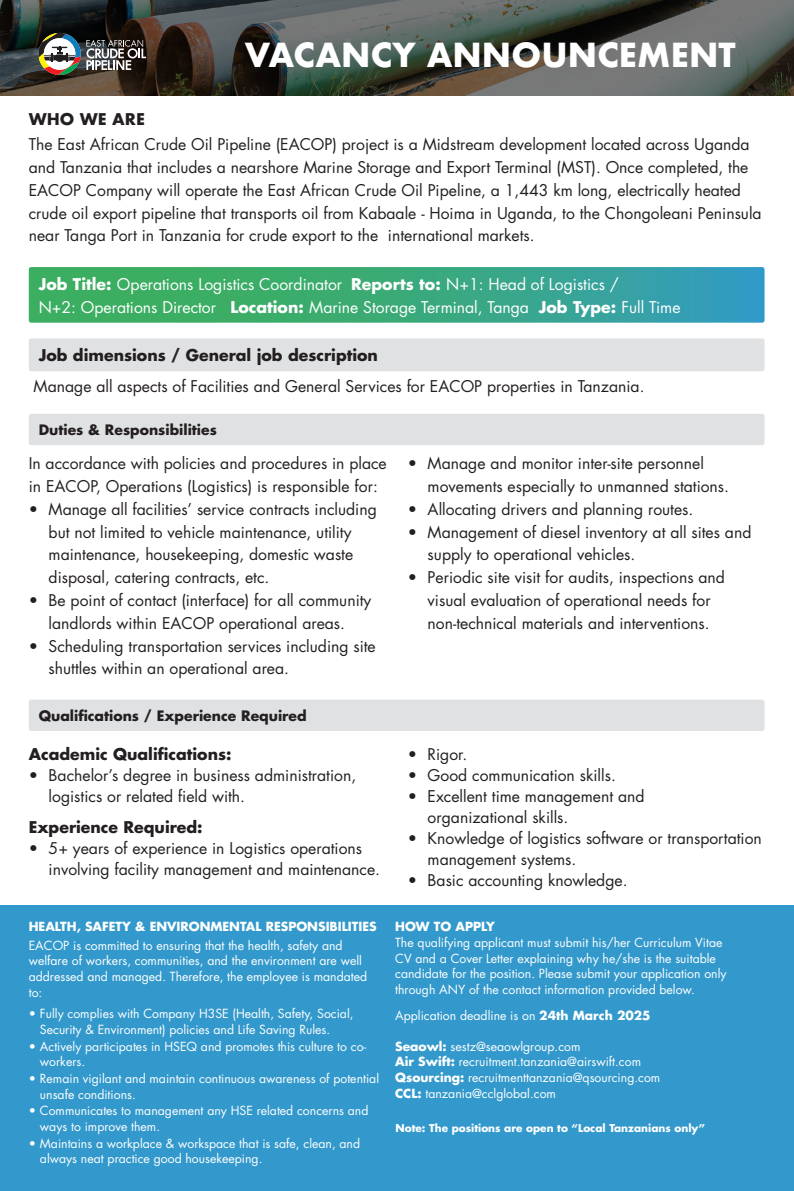
<style>
.page{position:relative;width:794px;height:1191px;background:#fff}
.page>*{position:absolute;margin:0;border:0;box-sizing:border-box;transform-origin:0 0}
.t1{font:700 32.2px "Futura";color:#fff}
.BODY{font:15.75px/22.8px "Futura Std";color:#231f20}
.t2{font:15.75px/22.8px "Futura Std";color:#fff}
.BULLETS{font:15.75px/22.8px "Futura Std";color:#231f20}
.BODY-2{font:700 15.75px "Futura Std";color:#231f20}
.SUBH{font:700 15.75px "Futura Std";color:#231f20}
.BODY-3{font:700 15.75px "Futura";color:#231f20}
.SUBH-2{font:700 14px "Futura Std";color:#231f20}
.BULLETS-2{font:12.25px/15.8px "Futura Std";color:#fff}
.body{font:12.25px/15.8px "Futura Std";color:#fff}
.BULLETS-3{font:700 12.25px "Futura Std";color:#fff}
.body-2{font:700 10.5px "Futura Std";color:#fff}
.s1{font-weight:700}
</style>
<div class="page">
<svg style="left:0;top:0;width:794px;height:95px;background:#4a4d48"></svg>
<svg style="left:38px;top:33px;width:108px;height:42px"></svg>
<svg style="left:29px;top:267px;width:735px;height:56px;background:#3aa882"></svg>
<div style="left:29px;top:338px;width:735px;height:33px;background:#e0e1e3;border-radius:2px"></div>
<div style="left:29px;top:414px;width:735px;height:31px;background:#e0e1e3;border-radius:2px"></div>
<div style="left:29px;top:699px;width:735px;height:32px;background:#e0e1e3;border-radius:2px"></div>
<div style="left:0;top:905px;width:794px;height:286px;background:#39c"></div>
<p class="t1" style="left:245px;top:32px;width:492px">VACANCY ANNOUNCEMENT</p>
<p class="BODY-3" style="left:29px;top:107px;width:118px">WHO WE ARE</p>
<p class="BODY" style="left:29px;top:133px;width:734px">The East African Crude Oil Pipeline (EACOP) project is a Midstream development located across Uganda and Tanzania that includes a nearshore Marine Storage and Export Terminal (MST). Once completed, the EACOP Company will operate the East African Crude Oil Pipeline, a 1,443 km long, electrically heated crude oil export pipeline that transports oil from Kabaale - Hoima in Uganda, to the Chongoleani Peninsula near Tanga Port in Tanzania for crude export to the international markets.</p>
<p class="t2" style="left:39px;top:273px;width:643px"><span class="s1">Job Title:</span> Operations Logistics Coordinator <span class="s1">Reports to:</span> N+1: Head of Logistics /<br>N+2: Operations Director <span class="s1">Location:</span> Marine Storage Terminal, Tanga <span class="s1">Job Type:</span> Full Time</p>
<p class="SUBH" style="left:39px;top:345px;width:341px">Job dimensions / General job description</p>
<p class="BODY" style="left:34px;top:375px;width:612px">Manage all aspects of Facilities and General Services for EACOP properties in Tanzania.</p>
<p class="SUBH-2" style="left:39px;top:421px;width:180px">Duties &amp; Responsibilities</p>
<p class="BULLETS" style="left:29px;top:452px;width:359px">In accordance with policies and procedures in place in EACOP, Operations (Logistics) is responsible for:</p>
<p class="BODY" style="left:49px;top:498px;width:330px;text-indent:-20px">• Manage all facilities’ service contracts including but not limited to vehicle maintenance, utility maintenance, housekeeping, domestic waste disposal, catering contracts, etc.</p>
<p class="BODY" style="left:29px;top:589px;width:344px;text-align:center">• Be point of contact (interface) for all community landlords within EACOP operational areas.</p>
<p class="BODY" style="left:49px;top:634px;width:329px;text-indent:-20px">• Scheduling transportation services including site shuttles within an operational area.</p>
<p class="SUBH-2" style="left:39px;top:706px;width:269px">Qualifications / Experience Required</p>
<p class="BODY-2" style="left:29px;top:744px;width:204px">Academic Qualifications:</p>
<p class="BODY" style="left:49px;top:765px;width:309px;line-height:21px;text-indent:-20px">• Bachelor’s degree in business administration, logistics or related field with.</p>
<p class="BODY-2" style="left:29px;top:817px;width:175px">Experience Required:</p>
<p class="BODY" style="left:49px;top:838px;width:333px;line-height:21px;text-indent:-20px">• 5+ years of experience in Logistics operations involving facility management and maintenance.</p>
<p class="BODY" style="left:428px;top:452px;width:303px;text-indent:-20px">• Manage and monitor inter-site personnel movements especially to unmanned stations.</p>
<p class="BODY" style="left:408px;top:498px;width:287px">• Allocating drivers and planning routes.</p>
<p class="BODY" style="left:428px;top:521px;width:325px;text-indent:-20px">• Management of diesel inventory at all sites and supply to operational vehicles.</p>
<p class="BODY" style="left:408px;top:566px;width:319px;text-align:center">• Periodic site visit for audits, inspections and visual evaluation of operational needs for non-technical materials and interventions.</p>
<p class="BODY" style="left:408px;top:743px;width:61px">• Rigor.</p>
<p class="BODY" style="left:408px;top:764px;width:210px">• Good communication skills.</p>
<p class="BODY" style="left:428px;top:786px;width:218px;line-height:21px;text-indent:-20px">• Excellent time management and organizational skills.</p>
<p class="BODY" style="left:428px;top:828px;width:336px;line-height:21px;text-indent:-20px">• Knowledge of logistics software or transportation management systems.</p>
<p class="BODY" style="left:408px;top:869px;width:221px">• Basic accounting knowledge.</p>
<p class="BULLETS-3" style="left:29px;top:918px;width:349px">HEALTH, SAFETY &amp; ENVIRONMENTAL RESPONSIBILITIES</p>
<p class="BULLETS-2" style="left:29px;top:937px;width:340px">EACOP is committed to ensuring that the health, safety and welfare of workers, communities, and the environment are well addressed and managed. Therefore, the employee is mandated to:</p>
<p class="BULLETS-2" style="left:40px;top:1006px;width:315px;text-indent:-11px">• Fully complies with Company H3SE (Health, Safety, Social,<br>Security &amp; Environment) policies and Life Saving Rules.</p>
<p class="BULLETS-2" style="left:40px;top:1038px;width:328px;text-indent:-11px">• Actively participates in HSEQ and promotes this culture to co&shy;workers.</p>
<p class="BULLETS-2" style="left:40px;top:1070px;width:341px;text-indent:-11px">• Remain vigilant and maintain continuous awareness of potential unsafe conditions.</p>
<p class="BULLETS-2" style="left:40px;top:1103px;width:330px;text-indent:-11px">• Communicates to management any HSE related concerns and ways to improve them.</p>
<p class="BULLETS-2" style="left:40px;top:1135px;width:322px;text-indent:-11px">• Maintains a workplace &amp; workspace that is safe, clean, and always neat practice good housekeeping.</p>
<p class="BULLETS-3" style="left:395px;top:918px;width:101px">HOW TO APPLY</p>
<p class="BULLETS-2" style="left:395px;top:934px;width:333px">The qualifying applicant must submit his/her Curriculum Vitae CV and a Cover Letter explaining why he/she is the suitable candidate for the position. Please submit your application only through ANY of the contact information provided below.</p>
<p class="BULLETS-2" style="left:395px;top:1007px;width:257px">Application deadline is on <span class="s1">24th March 2025</span></p>
<p class="body" style="left:395px;top:1038px;width:267px"><span class="s1">Seaowl:</span> sestz@seaowlgroup.com<br><span class="s1">Air Swift:</span> recruitment.tanzania@airswift.com <span class="s1">Qsourcing:</span> recruitmenttanzania@qsourcing.com <span class="s1">CCL:</span> tanzania@cclglobal.com</p>
<p class="body-2" style="left:395px;top:1121px;width:311px">Note: The positions are open to “Local Tanzanians only”</p>
</div>
